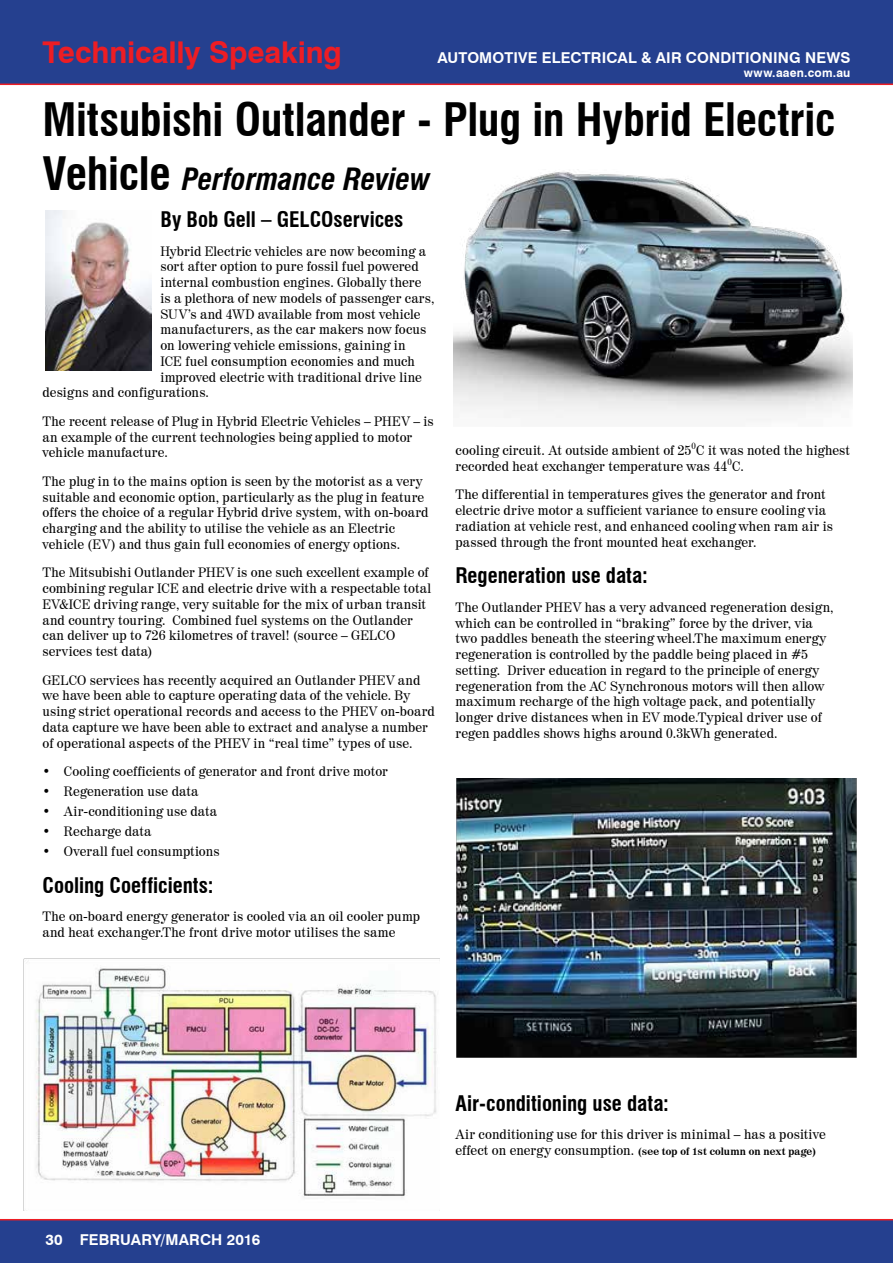
<style>
.page{position:relative;width:893px;height:1263px;background:#fff}
.page>*{position:absolute;margin:0;border:0;box-sizing:border-box;transform-origin:0 0}
.t1{font:700 condensed 45px "Swiss 721 BT";letter-spacing:-.005em;color:#000}
.t2{font:italic 700 condensed 30px "Swiss 721 BT";letter-spacing:-.005em;color:#000}
.t3{font:700 30px "Swiss 721 BT";letter-spacing:-.005em;color:#ed1d24}
.t4{font:700 condensed 21px "Swiss 721 BT";color:#000}
.t5{font:700 15px "Swiss 721 BT";letter-spacing:.01em;color:#fff}
.t6{font:13.5px/15.8px "Century 725 BT";letter-spacing:.01em;color:#000}
.t7{font:700 12px "Swiss 721 BT";letter-spacing:.015em;color:#fff}
.t8{font:700 10.5px "Century 725 BT";letter-spacing:.005em;color:#000}
.s1{font-style:normal;font-size:45px}
.s2{font-weight:400;font-size:13.5px}
</style>
<div class="page">
<div style="left:0;top:0;width:893px;height:85px;background:#25408f"></div>
<hr style="left:0;top:84px;width:893px;height:1px;background:#ed1d24">
<div style="left:0;top:1220px;width:893px;height:43px;background:#25408f"></div>
<hr style="left:0;top:1219px;width:893px;height:1px;background:#ed1d24">
<img style="left:456px;top:778px;width:401px;height:280px">
<img style="left:23px;top:959px;width:417px;height:251px">
<img style="left:453px;top:171px;width:400px;height:249px">
<img style="left:45px;top:210px;width:107px;height:160px">
<h2 class="t3" style="left:43px;top:34px;width:301px">Technically Speaking</h2>
<p class="t5" style="left:437px;top:49px;width:414px">AUTOMOTIVE ELECTRICAL &amp; AIR CONDITIONING NEWS</p>
<p class="t7" style="left:744px;top:65px;width:108px">www.aaen.com.au</p>
<h1 class="t1" style="left:43px;top:93px;width:795px">Mitsubishi Outlander - Plug in Hybrid Electric</h1>
<h2 class="t2" style="left:43px;top:161px;width:389px"><span class="s1">Vehicle</span> Performance Review</h2>
<h3 class="t4" style="left:160px;top:207px;width:245px">By Bob Gell – GELCOservices</h3>
<p class="t6" style="left:160px;top:243px;width:267px">Hybrid Electric vehicles are now becoming a</p>
<p class="t6" style="left:160px;top:258px;width:260px">sort after option to pure fossil fuel powered</p>
<p class="t6" style="left:160px;top:274px;width:262px">internal combustion engines. Globally there</p>
<p class="t6" style="left:160px;top:290px;width:276px">is a plethora of new models of passenger cars,</p>
<p class="t6" style="left:160px;top:306px;width:262px">SUV’s and 4WD available from most vehicle</p>
<p class="t6" style="left:160px;top:321px;width:267px">manufacturers, as the car makers now focus</p>
<p class="t6" style="left:160px;top:337px;width:247px">on lowering vehicle emissions, gaining in</p>
<p class="t6" style="left:160px;top:353px;width:256px">ICE fuel consumption economies and much</p>
<p class="t6" style="left:160px;top:369px;width:263px">improved electric with traditional drive line</p>
<p class="t6" style="left:43px;top:384px;width:168px">designs and configurations.</p>
<p class="t6" style="left:43px;top:413px;width:393px">The recent release of Plug in Hybrid Electric Vehicles – PHEV – is an example of the current technologies being applied to motor vehicle manufacture.</p>
<p class="t6" style="left:43px;top:473px;width:388px">The plug in to the mains option is seen by the motorist as a very suitable and economic option, particularly as the plug in feature offers the choice of a regular Hybrid drive system, with on-board charging and the ability to utilise the vehicle as an Electric vehicle (EV) and thus gain full economies of energy options.</p>
<p class="t6" style="left:43px;top:565px;width:390px">The Mitsubishi Outlander PHEV is one such excellent example of combining regular ICE and electric drive with a respectable total EV&amp;ICE driving range, very suitable for the mix of urban transit and country touring. Combined fuel systems on the Outlander can deliver up to 726 kilometres of travel! (source – GELCO services test data)</p>
<p class="t6" style="left:43px;top:672px;width:394px">GELCO services has recently acquired an Outlander PHEV and we have been able to capture operating data of the vehicle. By using strict operational records and access to the PHEV on-board data capture we have been able to extract and analyse a number of operational aspects of the PHEV in “real time” types of use.</p>
<p class="t6" style="left:43px;top:763px;width:347px">• Cooling coefficients of generator and front drive motor</p>
<p class="t6" style="left:43px;top:783px;width:157px">• Regeneration use data</p>
<p class="t6" style="left:43px;top:803px;width:176px">• Air-conditioning use data</p>
<p class="t6" style="left:43px;top:823px;width:110px">• Recharge data</p>
<p class="t6" style="left:43px;top:843px;width:179px">• Overall fuel consumptions</p>
<h3 class="t4" style="left:43px;top:873px;width:173px">Cooling Coefficients:</h3>
<p class="t6" style="left:43px;top:908px;width:379px">The on-board energy generator is cooled via an oil cooler pump and heat exchanger.The front drive motor utilises the same</p>
<p class="t6" style="left:455px;top:442px;width:396px">cooling circuit. At outside ambient of 25<sup>0</sup>C it was noted the highest recorded heat exchanger temperature was 44<sup>0</sup>C.</p>
<p class="t6" style="left:455px;top:486px;width:379px">The differential in temperatures gives the generator and front electric drive motor a sufficient variance to ensure cooling via radiation at vehicle rest, and enhanced cooling when ram air is passed through the front mounted heat exchanger.</p>
<h3 class="t4" style="left:455px;top:563px;width:194px">Regeneration use data:</h3>
<p class="t6" style="left:455px;top:599px;width:380px">The Outlander PHEV has a very advanced regeneration design, which can be controlled in “braking” force by the driver, via two paddles beneath the steering wheel.The maximum energy regeneration is controlled by the paddle being placed in #5 setting. Driver education in regard to the principle of energy regeneration from the AC Synchronous motors will then allow maximum recharge of the high voltage pack, and potentially longer drive distances when in EV mode.Typical driver use of regen paddles shows highs around 0.3kWh generated.</p>
<p class="t5" style="left:45px;top:1230px;width:216px">30 FEBRUARY/MARCH 2016</p>
<h3 class="t4" style="left:455px;top:1090px;width:215px">Air-conditioning use data:</h3>
<p class="t6" style="left:455px;top:1126px;width:372px">Air conditioning use for this driver is minimal – has a positive</p>
<p class="t8" style="left:455px;top:1144px;width:362px"><span class="s2">effect on energy consumption.</span> (see top of 1st column on next page)</p>
</div>
